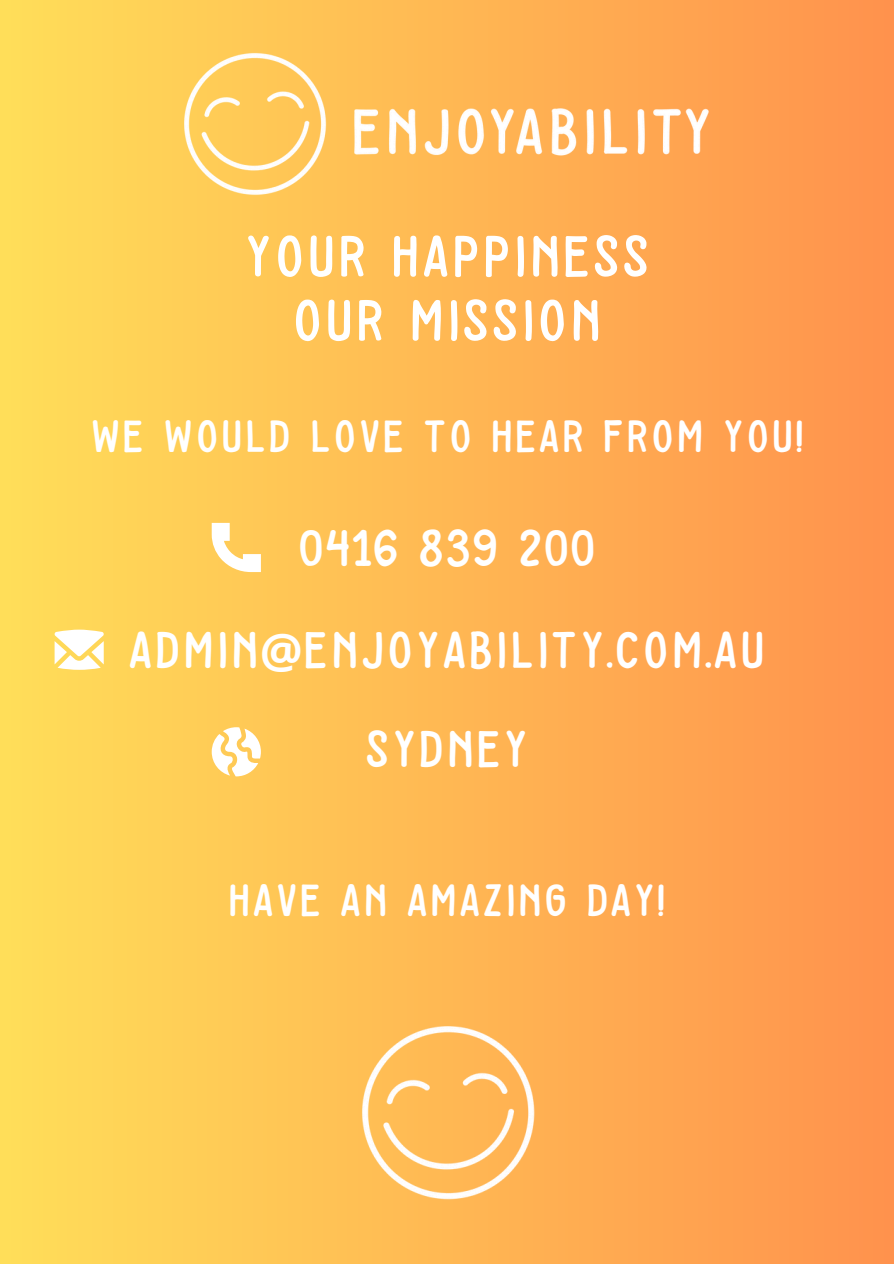
<style>
.page{position:relative;width:894px;height:1264px;background:#fff}
.page>*{position:absolute;margin:0;border:0;box-sizing:border-box;transform-origin:0 0}
.t1{font:700 54px/64.2px "Baysoir Sans";color:#fff;text-align:center}
.t2{font:700 48px "Baysoir Sans";color:#fff}
.t3{font:700 42px "Baysoir Sans";color:#fff}
.s1{font-family:"Noto Sans"}
</style>
<div class="page">
<div style="left:0;top:0;width:893px;height:1263px;background:linear-gradient(to right,#ffde59,#ff924d)"></div>
<img style="left:171px;top:39px;width:551px;height:177px">
<svg style="left:212px;top:523px;width:49px;height:49px"></svg>
<svg style="left:55px;top:629px;width:49px;height:40px"></svg>
<svg style="left:212px;top:727px;width:49px;height:49px"></svg>
<img style="left:345px;top:1009px;width:203px;height:215px">
<p class="t1" style="left:243px;top:226px;width:409px">YOUR HAPPINESS<br>OUR MISSION</p>
<h1 class="t3" style="left:89px;top:413px;width:716px">WE WOULD LOVE TO HEAR FROM YOU!</h1>
<p class="t2" style="left:298px;top:521px;width:299px">0416 839 200</p>
<p class="t2" style="left:127px;top:623px;width:640px">ADMIN<span class="s1">@</span>ENJOYABILITY.COM.AU</p>
<h2 class="t2" style="left:364px;top:722px;width:166px">SYDNEY</h2>
<p class="t3" style="left:227px;top:876px;width:440px">HAVE AN AMAZING DAY!</p>
</div>
